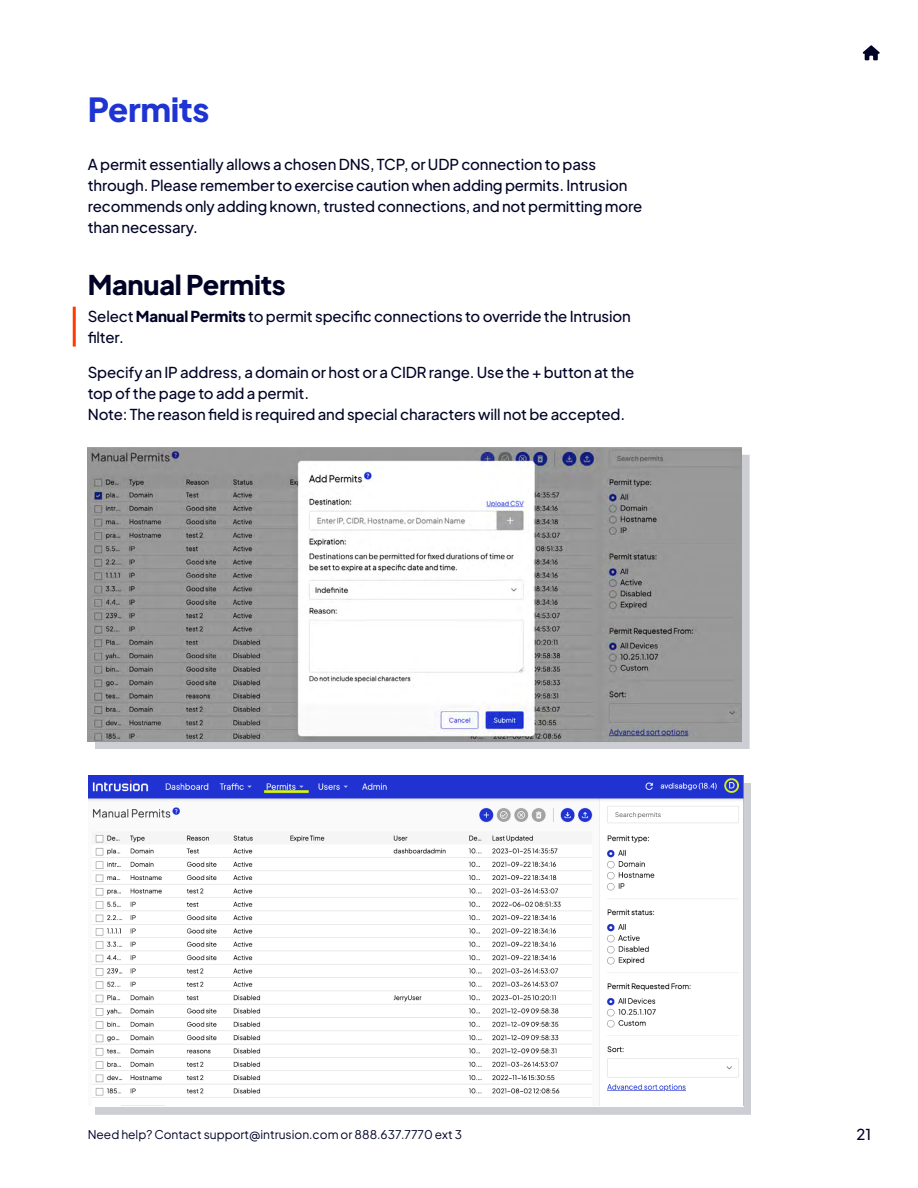
<style>
.page{position:relative;width:918px;height:1188px;background:#fff}
.page>*{position:absolute;margin:0;border:0;box-sizing:border-box;transform-origin:0 0}
.t1{font:800 33px "Plus Jakarta Sans";letter-spacing:-.01em;color:#1f34d2}
.t2{font:800 27px "Plus Jakarta Sans";letter-spacing:-.01em;color:#000326}
.t3{font:15px/21px "Plus Jakarta Sans";letter-spacing:-.01em;color:#000326}
.t4{font:12px "Plus Jakarta Sans";color:#000326}
.s1{font-weight:800}
</style>
<div class="page">
<svg style="left:863px;top:45px;width:17px;height:15px"></svg>
<hr style="left:73px;top:307px;width:3px;height:40px;background:#ff3a00">
<div style="left:95px;top:454px;width:654px;height:295px;background:#cdcdd4"></div>
<img style="left:88px;top:447px;width:654px;height:295px">
<div style="left:95px;top:783px;width:656px;height:331px;background:#000326;opacity:.2"></div>
<img style="left:88px;top:775px;width:655px;height:331px">
<h1 class="t1" style="left:88px;top:83px;width:123px">Permits</h1>
<p class="t3" style="left:88px;top:152px;width:556px">A permit essentially allows a chosen DNS, TCP, or UDP connection to pass through. Please remember to exercise caution when adding permits. Intrusion recommends only adding known, trusted connections, and not permitting more than necessary.</p>
<h2 class="t2" style="left:88px;top:262px;width:200px">Manual Permits</h2>
<p class="t3" style="left:88px;top:305px;width:545px">Select <span class="s1">Manual Permits</span> to permit specific connections to override the Intrusion filter.</p>
<p class="t3" style="left:88px;top:360px;width:548px">Specify an IP address, a domain or host or a CIDR range. Use the + button at the top of the page to add a permit.<br>Note: The reason field is required and special characters will not be accepted.</p>
<p class="t4" style="left:88px;top:1125px;width:376px">Need help? Contact support@intrusion.com or 888.637.7770 ext 3</p>
<p class="t3" style="left:856px;top:1123px;width:16px">21</p>
</div>
